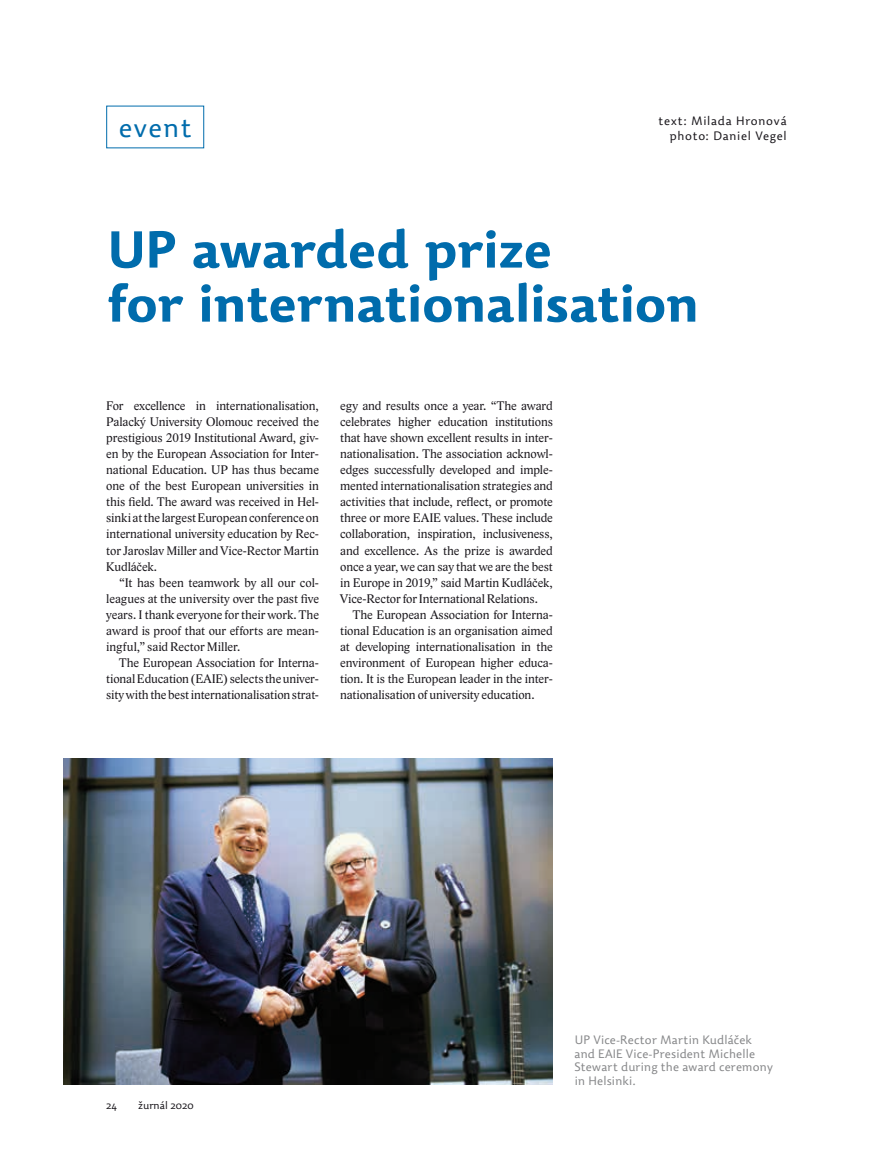
<style>
.page{position:relative;width:893px;height:1149px;background:#fff}
.page>*{position:absolute;margin:0;border:0;box-sizing:border-box;transform-origin:0 0}
.t1{font:700 51px/54px "Dederon SDOT";letter-spacing:-.02em;color:#006cac}
.t2{font:300 27px "Dederon SLOT";letter-spacing:.05em;color:#006cac}
.t3{font:12.75px/16px "Lido ST";letter-spacing:-.005em;color:#1a171c;text-align:justify}
.t4{font:300 12px/13.5px "Dederon SLOT";letter-spacing:.015em;color:#87888a}
.t5{font:300 12px/15px "Dederon SLOT";letter-spacing:.06em;color:#1a171c;text-align:right}
.t6{font:300 10.5px "Dederon SLOT";color:#1a171c}
</style>
<div class="page">
<img style="left:64px;top:758px;width:489px;height:326px">
<h2 class="t2" style="left:119px;top:112px;width:75px">event</h2>
<p class="t5" style="left:658px;top:113px;width:130px">text: Milada Hronová photo: Daniel Vegel</p>
<h1 class="t1" style="left:107px;top:222px;width:594px">UP awarded prize<br>for internationalisation</h1>
<p class="t3" style="left:106px;top:397px;width:214px">For excellence in internationalisation, Palacký University Olomouc received the prestigious 2019 Institutional Award, giv&shy;en by the European Association for Inter&shy;national Education. UP has thus became one of the best European universities in this field. The award was received in Hel&shy;sinki at the largest European conference on international university education by Rec&shy;tor Jaroslav Miller and Vice-Rector Martin Kudláček.</p>
<p class="t3" style="left:106px;top:574px;width:214px;text-indent:13px">“It has been teamwork by all our col&shy;leagues at the university over the past five years. I thank everyone for their work. The award is proof that our efforts are mean&shy;ingful,” said Rector Miller.</p>
<p class="t3" style="left:106px;top:654px;width:214px;text-indent:13px">The European Association for Interna&shy;tional Education (EAIE) selects the univer&shy;sity with the best internationalisation strat-</p>
<p class="t3" style="left:340px;top:397px;width:214px">egy and results once a year. “The award celebrates higher education institutions that have shown excellent results in inter&shy;nationalisation. The association acknowl&shy;edges successfully developed and imple&shy;mented internationalisation strategies and activities that include, reflect, or promote three or more EAIE values. These include collaboration, inspiration, inclusiveness, and excellence. As the prize is awarded once a year, we can say that we are the best in Europe in 2019,” said Martin Kudláček, Vice-Rector for International Relations.</p>
<p class="t3" style="left:340px;top:606px;width:214px;text-indent:13px">The European Association for Interna&shy;tional Education is an organisation aimed at developing internationalisation in the environment of European higher educa&shy;tion. It is the European leader in the inter&shy;nationalisation of university education.</p>
<p class="t6" style="left:106px;top:1098px;width:12px">24</p>
<p class="t6" style="left:138px;top:1098px;width:57px">žurnál 2020</p>
<p class="t4" style="left:575px;top:1033px;width:200px">UP Vice-Rector Martin Kudláček and EAIE Vice-President Michelle<br>Stewart during the award ceremony in Helsinki.</p>
</div>
